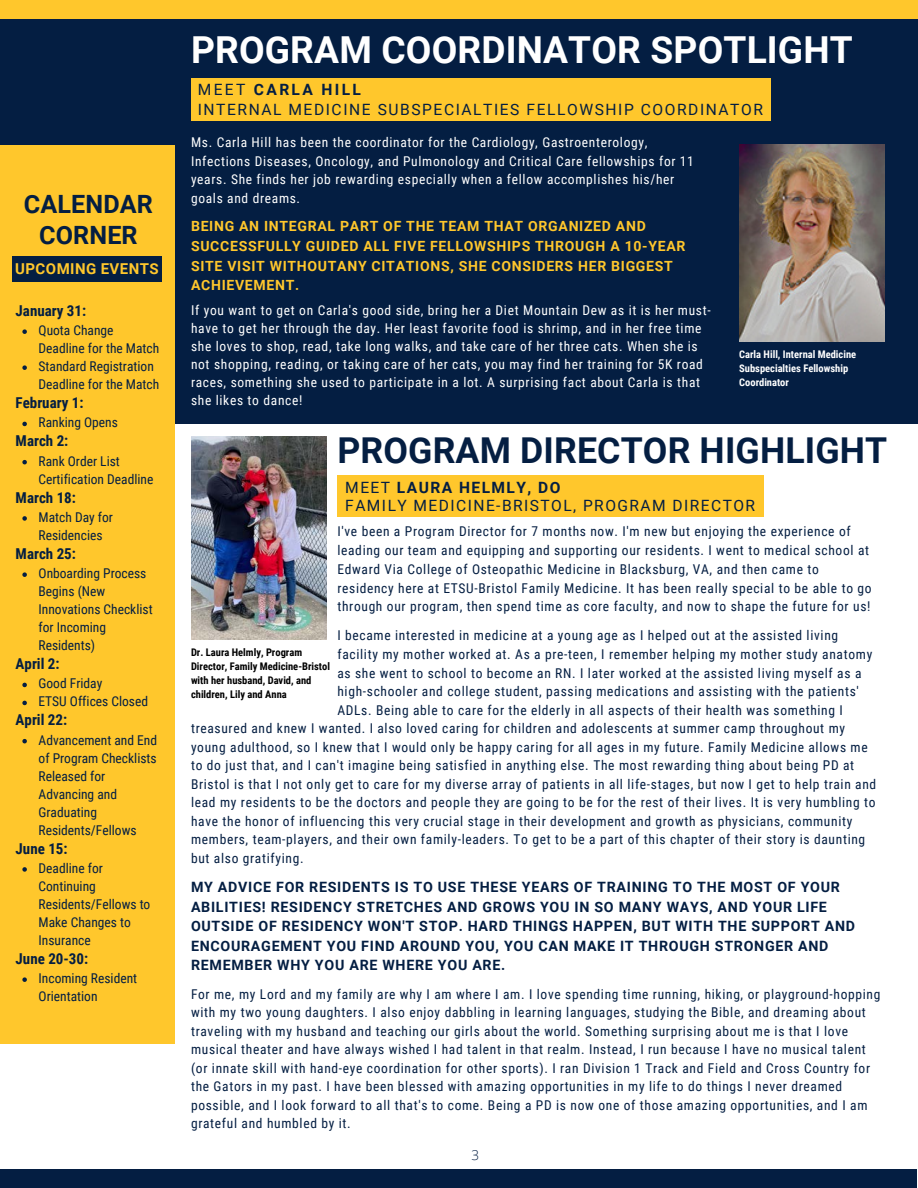
<style>
.page{position:relative;width:918px;height:1188px;background:#fff}
.page>*{position:absolute;margin:0;border:0;box-sizing:border-box;transform-origin:0 0}
.t1{font:700 37.2px "Roboto";letter-spacing:.005em;color:#fff}
.t2{font:700 35.7px "Roboto";letter-spacing:.005em;color:#041e42}
.t3{font:700 25.2px/31.5px "Roboto";letter-spacing:.005em;color:#041e42;text-align:center}
.t4{font:15.6px "Roboto";letter-spacing:.1em;color:#041e42}
.t5{font:700 15.6px "Roboto";letter-spacing:.095em;color:#041e42}
.t6{font:700 15.6px "Roboto";letter-spacing:.15em;color:#041e42}
.t7{font:700 15px "Roboto Condensed";color:#041e42}
.t8{font:700 15px "Roboto";letter-spacing:.03em;color:#ffc72c}
.t9{font:700 14.25px/19.5px "Roboto";letter-spacing:.05em;color:#041e42}
.t10{font:700 14.1px/19.6px "Roboto";letter-spacing:.05em;color:#ffc72c}
.t11{font:13.5px/18.5px "Roboto Condensed";letter-spacing:.05em;color:#041e42}
.t12{font:13.5px/18px "Roboto Condensed";letter-spacing:.05em;color:#fff}
.t13{font:13.5px/18px "Roboto Condensed";color:#041e42}
.t14{font:300 13.5px "Open Sans";color:#041e42}
.t15{font:700 10.5px/14px "Roboto Condensed";color:#000}
.t16{font:700 10.5px/14px "Roboto Condensed";color:#fff}
.s1{font-weight:400}
</style>
<div class="page">
<div style="left:0;top:0;width:918px;height:424px;background:#041e42"></div>
<div style="left:0;top:1170px;width:916px;height:18px;background:#041e42"></div>
<div style="left:0;top:0;width:918px;height:18px;background:#ffc72c"></div>
<div style="left:0;top:145px;width:174px;height:899px;background:#ffc72c"></div>
<div style="left:12px;top:257px;width:150px;height:25px;background:#041e42"></div>
<div style="left:337px;top:475px;width:427px;height:42px;background:#ffc72c"></div>
<img style="left:739px;top:145px;width:145px;height:197px">
<img style="left:191px;top:437px;width:135px;height:202px">
<div style="left:191px;top:78px;width:579px;height:43px;background:#ffc72c"></div>
<svg style="left:22px;top:329px;width:5px;height:5px"></svg>
<svg style="left:22px;top:365px;width:5px;height:5px"></svg>
<svg style="left:22px;top:422px;width:5px;height:4px"></svg>
<svg style="left:22px;top:460px;width:5px;height:4px"></svg>
<svg style="left:22px;top:516px;width:5px;height:5px"></svg>
<svg style="left:22px;top:572px;width:5px;height:5px"></svg>
<svg style="left:22px;top:683px;width:5px;height:4px"></svg>
<svg style="left:22px;top:701px;width:5px;height:4px"></svg>
<svg style="left:22px;top:739px;width:5px;height:4px"></svg>
<svg style="left:22px;top:867px;width:5px;height:5px"></svg>
<svg style="left:22px;top:977px;width:5px;height:5px"></svg>
<p class="t3" style="left:24px;top:187px;width:131px">CALENDAR<br>CORNER</p>
<p class="t8" style="left:15px;top:258px;width:145px">UPCOMING EVENTS</p>
<p class="t7" style="left:16px;top:302px;width:72px">January 31:</p>
<p class="t13" style="left:39px;top:321px;width:122px">Quota Change<br>Deadline for the Match</p>
<p class="t13" style="left:39px;top:357px;width:122px">Standard Registration<br>Deadline for the Match</p>
<p class="t13" style="left:39px;top:414px;width:81px">Ranking Opens</p>
<p class="t13" style="left:39px;top:452px;width:116px">Rank Order List<br>Certification Deadline</p>
<p class="t13" style="left:39px;top:508px;width:76px">Match Day for<br>Residencies</p>
<p class="t13" style="left:39px;top:564px;width:116px">Onboarding Process<br>Begins (New<br>Innovations Checklist for Incoming<br>Residents)</p>
<p class="t13" style="left:39px;top:675px;width:65px">Good Friday</p>
<p class="t13" style="left:39px;top:693px;width:111px">ETSU Offices Closed</p>
<p class="t13" style="left:39px;top:731px;width:120px">Advancement and End of Program Checklists<br>Released for<br>Advancing and<br>Graduating<br>Residents/Fellows</p>
<p class="t13" style="left:39px;top:859px;width:113px">Deadline for<br>Continuing<br>Residents/Fellows to<br>Make Changes to<br>Insurance</p>
<p class="t13" style="left:39px;top:969px;width:100px">Incoming Resident<br>Orientation</p>
<p class="t7" style="left:16px;top:394px;width:69px">February 1:</p>
<p class="t7" style="left:16px;top:433px;width:54px">March 2:</p>
<p class="t7" style="left:16px;top:489px;width:62px">March 18:</p>
<p class="t7" style="left:16px;top:545px;width:62px">March 25:</p>
<p class="t7" style="left:16px;top:655px;width:45px">April 2:</p>
<p class="t7" style="left:16px;top:712px;width:53px">April 22:</p>
<p class="t7" style="left:16px;top:840px;width:53px">June 15:</p>
<p class="t7" style="left:16px;top:950px;width:74px">June 20-30:</p>
<p class="t1" style="left:191px;top:23px;width:663px">PROGRAM COORDINATOR SPOTLIGHT</p>
<p class="t6" style="left:198px;top:79px;width:165px"><span class="s1">MEET</span> CARLA HILL</p>
<p class="t4" style="left:198px;top:98px;width:567px">INTERNAL MEDICINE SUBSPECIALTIES FELLOWSHIP COORDINATOR</p>
<p class="t12" style="left:191px;top:133px;width:504px;line-height:18.6px">Ms. Carla Hill has been the coordinator for the Cardiology, Gastroenterology, Infections Diseases, Oncology, and Pulmonology and Critical Care fellowships for 11 years. She finds her job rewarding especially when a fellow accomplishes his/her goals and dreams.</p>
<p class="t10" style="left:191px;top:216px;width:496px">BEING AN INTEGRAL PART OF THE TEAM THAT ORGANIZED AND SUCCESSFULLY GUIDED ALL FIVE FELLOWSHIPS THROUGH A 10-YEAR SITE VISIT WITHOUTANY CITATIONS, SHE CONSIDERS HER BIGGEST ACHIEVEMENT.</p>
<p class="t12" style="left:191px;top:301px;width:521px">If you want to get on Carla's good side, bring her a Diet Mountain Dew as it is her must&shy;have to get her through the day. Her least favorite food is shrimp, and in her free time she loves to shop, read, take long walks, and take care of her three cats. When she is not shopping, reading, or taking care of her cats, you may find her training for 5K road races, something she used to participate in a lot. A surprising fact about Carla is that she likes to dance!</p>
<p class="t16" style="left:739px;top:348px;width:119px">Carla Hill, Internal Medicine<br>Subspecialties Fellowship<br>Coordinator</p>
<p class="t2" style="left:337px;top:425px;width:551px">PROGRAM DIRECTOR HIGHLIGHT</p>
<p class="t5" style="left:345px;top:476px;width:217px"><span class="s1">MEET</span> LAURA HELMLY, DO</p>
<p class="t4" style="left:345px;top:494px;width:411px">FAMILY MEDICINE-BRISTOL, PROGRAM DIRECTOR</p>
<p class="t11" style="left:337px;top:522px;width:536px">I've been a Program Director for 7 months now. I'm new but enjoying the experience of leading our team and equipping and supporting our residents. I went to medical school at Edward Via College of Osteopathic Medicine in Blacksburg, VA, and then came to residency here at ETSU-Bristol Family Medicine. It has been really special to be able to go through our program, then spend time as core faculty, and now to shape the future for us!</p>
<p class="t11" style="left:337px;top:626px;width:536px">I became interested in medicine at a young age as I helped out at the assisted living facility my mother worked at. As a pre-teen, I remember helping my mother study anatomy as she went to school to become an RN. I later worked at the assisted living myself as a high-schooler and college student, passing medications and assisting with the patients' ADLs. Being able to care for the elderly in all aspects of their health was something I</p>
<p class="t11" style="left:191px;top:720px;width:687px">treasured and knew I wanted. I also loved caring for children and adolescents at summer camp throughout my young adulthood, so I knew that I would only be happy caring for all ages in my future. Family Medicine allows me to do just that, and I can't imagine being satisfied in anything else. The most rewarding thing about being PD at Bristol is that I not only get to care for my diverse array of patients in all life-stages, but now I get to help train and lead my residents to be the doctors and people they are going to be for the rest of their lives. It is very humbling to have the honor of influencing this very crucial stage in their development and growth as physicians, community members, team-players, and their own family-leaders. To get to be a part of this chapter of their story is daunting but also gratifying.</p>
<p class="t9" style="left:191px;top:877px;width:666px">MY ADVICE FOR RESIDENTS IS TO USE THESE YEARS OF TRAINING TO THE MOST OF YOUR ABILITIES! RESIDENCY STRETCHES AND GROWS YOU IN SO MANY WAYS, AND YOUR LIFE OUTSIDE OF RESIDENCY WON'T STOP. HARD THINGS HAPPEN, BUT WITH THE SUPPORT AND ENCOURAGEMENT YOU FIND AROUND YOU, YOU CAN MAKE IT THROUGH STRONGER AND REMEMBER WHY YOU ARE WHERE YOU ARE.</p>
<p class="t11" style="left:191px;top:985px;width:691px">For me, my Lord and my family are why I am where I am. I love spending time running, hiking, or playground-hopping with my two young daughters. I also enjoy dabbling in learning languages, studying the Bible, and dreaming about traveling with my husband and teaching our girls about the world. Something surprising about me is that I love musical theater and have always wished I had talent in that realm. Instead, I run because I have no musical talent (or innate skill with hand-eye coordination for other sports). I ran Division 1 Track and Field and Cross Country for the Gators in my past. I have been blessed with amazing opportunities in my life to do things I never dreamed possible, and I look forward to all that's to come. Being a PD is now one of those amazing opportunities, and I am grateful and humbled by it.</p>
<p class="t15" style="left:191px;top:645px;width:140px">Dr. Laura Helmly, Program<br>Director, Family Medicine-Bristol with her husband, David, and children, Lily and Anna</p>
<p class="t14" style="left:472px;top:1145px;width:9px">3</p>
</div>
